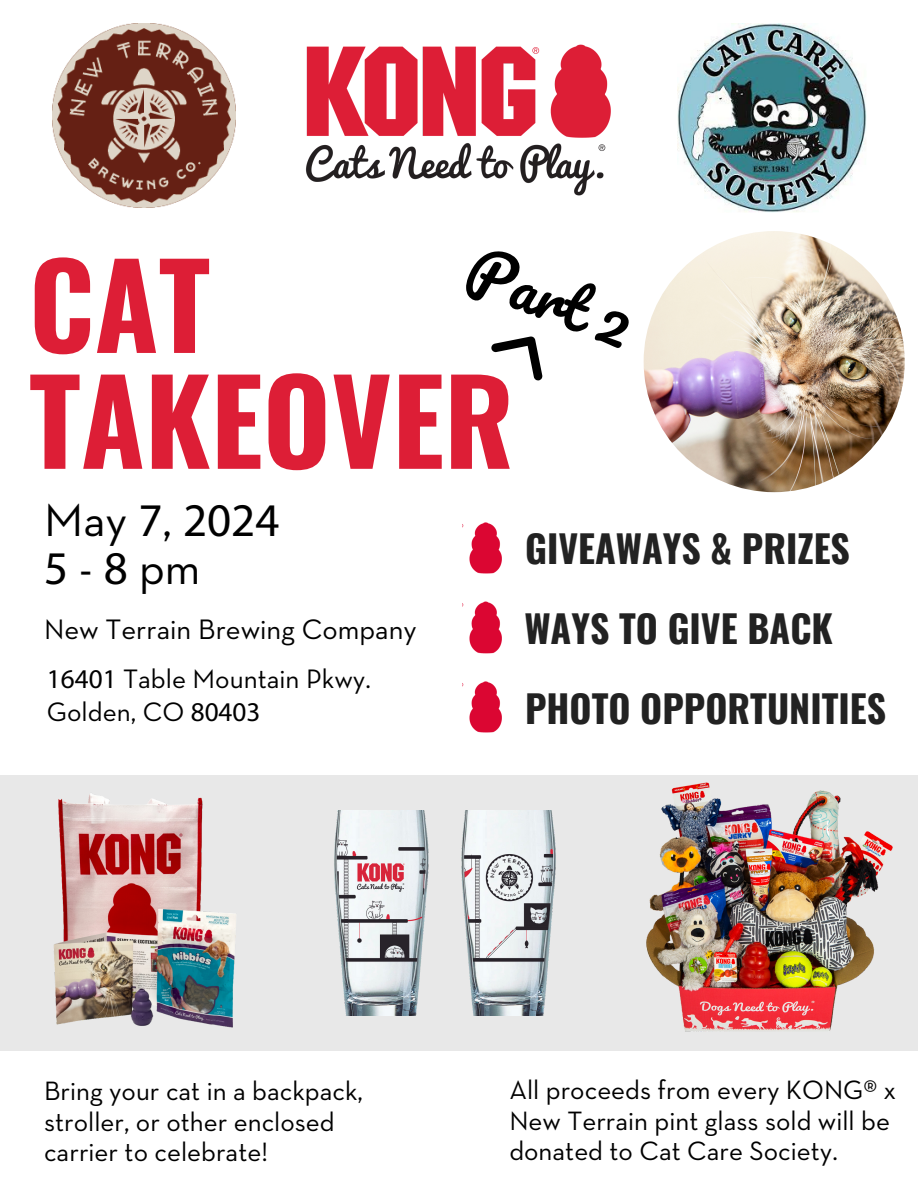
<style>
.page{position:relative;width:918px;height:1188px;background:#fff}
.page>*{position:absolute;margin:0;border:0;box-sizing:border-box;transform-origin:0 0}
.t1{font:700 116.4px/115.8px "Oswald";color:#dd1e36}
.t2{font:58.5px "Pacifico";color:#000}
.t3{font:46.95px/48.3px "KONG Text";color:#000}
.t4{font:700 37.8px "Oswald";color:#222}
.t5{font:28.65px "KONG Text";color:#000}
.t6{font:27.15px/33.8px "KONG Text";color:#000}
.t7{font:27px/30.3px "KONG Text";color:#000}
</style>
<div class="page">
<div style="left:0;top:775px;width:918px;height:276px;background:#e8e8e8"></div>
<img style="left:334px;top:810px;width:222px;height:205px">
<img style="left:463px;top:522px;width:39px;height:52px">
<img style="left:463px;top:601px;width:39px;height:53px">
<img style="left:463px;top:681px;width:39px;height:52px">
<img style="left:646px;top:782px;width:247px;height:250px">
<img style="left:53px;top:793px;width:183px;height:235px">
<img style="left:644px;top:231px;width:261px;height:261px;border-radius:50%">
<svg style="left:491px;top:336px;width:52px;height:45px"></svg>
<img style="left:52px;top:24px;width:184px;height:183px">
<img style="left:677px;top:24px;width:189px;height:189px">
<img style="left:306px;top:44px;width:305px;height:152px">
<h4 class="t2" style="left:481px;top:237px;width:174px;rotate:21deg">Part 2</h4>
<p class="t1" style="left:29px;top:242px;width:486px">CAT<br>TAKEOVER</p>
<h3 class="t3" style="left:44px;top:500px;width:237px">May 7, 2024<br>5-8pm</h3>
<p class="t4" style="left:525px;top:519px;width:326px">GIVEAWAYS &amp; PRIZES</p>
<p class="t5" style="left:44px;top:619px;width:374px">New Terrain Brewing Company</p>
<h4 class="t4" style="left:524px;top:599px;width:310px">WAYS TO GIVE BACK</h4>
<p class="t6" style="left:47px;top:664px;width:326px">16401 Table Mountain Pkwy.<br>Golden, CO 80403</p>
<h4 class="t4" style="left:525px;top:679px;width:363px">PHOTO OPPORTUNITIES</h4>
<p class="t7" style="left:44px;top:1078px;width:321px">Bring your cat in a backpack, stroller, or other enclosed carrier to celebrate!</p>
<p class="t7" style="left:509px;top:1077px;width:388px">All proceeds from every KONG® x<br>New Terrain pint glass sold will be donated to Cat Care Society.</p>
</div>
